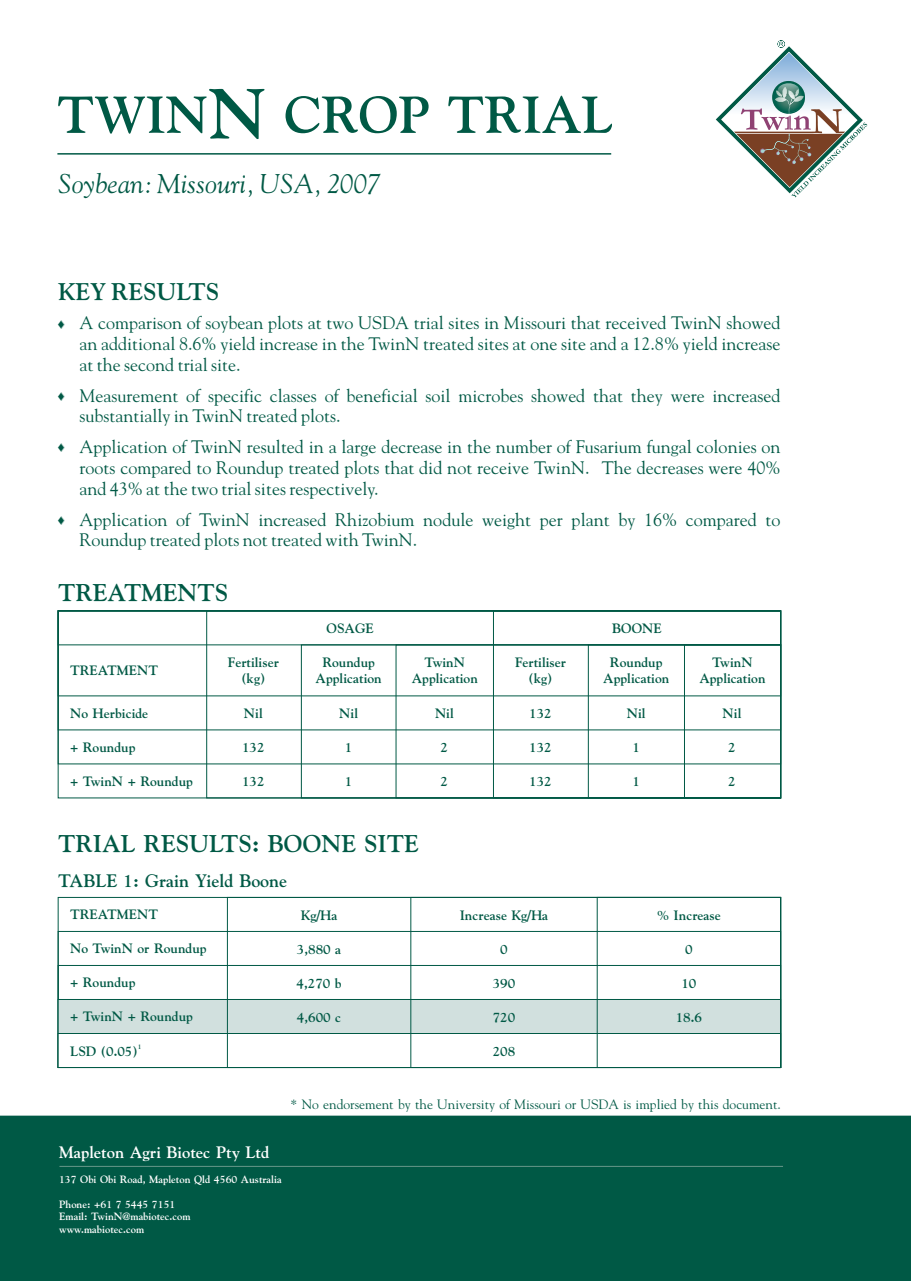
<style>
.page{position:relative;width:911px;height:1281px;background:#fff}
.page>*{position:absolute;margin:0;border:0;box-sizing:border-box;transform-origin:0 0}
.t1{font:italic 27px "Gilde";color:#005945}
.t2{font:700 24.15px "Gilde";color:#005945}
.t3{font:700 24px "Gilde";color:#005945}
.t4{font:18px/20.7px "Gilde";color:#005945;text-align:justify}
.t5{font:700 18px "Gilde";color:#005945}
.t6{font:700 16.5px "Gilde";color:#fff}
.t7{font:700 13.5px/15.8px "Gilde";color:#005945;text-align:center}
.t8{font:13.5px "Gilde";color:#005945}
.t9{font:700 10.5px/12.3px "Gilde";color:#fff}
.t10{font:700 6.75px "Gilde";color:#005945}
</style>
<div class="page">
<svg style="left:58px;top:89px;width:405px;height:50px"></svg>
<svg style="left:463px;top:95px;width:405px;height:60px"></svg>
<hr style="left:57px;top:153px;width:554px;height:2px;background:#005945">
<svg style="left:715px;top:40px;width:152px;height:158px"></svg>
<div style="left:58px;top:610px;width:723px;height:154px;border:1px solid #005945"></div>
<div style="left:588px;top:644px;width:193px;height:154px;border:1px solid #005945"></div>
<div style="left:684px;top:644px;width:97px;height:154px;border:1px solid #005945"></div>
<div style="left:58px;top:897px;width:723px;height:171px;background:#fff;border:1px solid #005945"></div>
<div style="left:58px;top:965px;width:723px;height:103px;border:1px solid #005945"></div>
<div style="left:58px;top:999px;width:723px;height:69px;background:#d1e0de;border:1px solid #005945"></div>
<div style="left:58px;top:1033px;width:723px;height:35px;background:#fff;border:1px solid #005945"></div>
<div style="left:227px;top:897px;width:554px;height:171px;border:1px solid #005945"></div>
<div style="left:0;top:1116px;width:910px;height:165px;background:#005945"></div>
<hr style="left:59px;top:1166px;width:724px;height:1px;background:#619485">
<h1 class="t1" style="left:58px;top:167px;width:324px">Soybean: Missouri, USA, 2007</h1>
<h3 class="t3" style="left:58px;top:277px;width:163px">KEY RESULTS</h3>
<p class="t4" style="left:79px;top:313px;width:702px">A comparison of soybean plots at two USDA trial sites in Missouri that received TwinN showed an additional 8.6% yield increase in the TwinN treated sites at one site and a 12.8% yield increase at the second trial site.</p>
<p class="t4" style="left:79px;top:385px;width:702px">Measurement of specific classes of beneficial soil microbes showed that they were increased substantially in TwinN treated plots.</p>
<p class="t4" style="left:79px;top:436px;width:702px">Application of TwinN resulted in a large decrease in the number of Fusarium fungal colonies on roots compared to Roundup treated plots that did not receive TwinN. The decreases were 40% and 43% at the two trial sites respectively.</p>
<p class="t4" style="left:79px;top:509px;width:702px">Application of TwinN increased Rhizobium nodule weight per plant by 16% compared to<br>Roundup treated plots not treated with TwinN.</p>
<h2 class="t2" style="left:58px;top:578px;width:172px">TREATMENTS</h2>
<p class="t7" style="left:326px;top:620px;width:49px">OSAGE</p>
<p class="t7" style="left:612px;top:620px;width:51px">BOONE</p>
<p class="t7" style="left:70px;top:662px;width:90px">TREATMENT</p>
<p class="t7" style="left:70px;top:705px;width:80px">No Herbicide</p>
<p class="t7" style="left:70px;top:739px;width:67px">+ Roundup</p>
<p class="t7" style="left:70px;top:773px;width:124px">+ TwinN + Roundup</p>
<p class="t7" style="left:228px;top:654px;width:53px">Fertiliser (kg)</p>
<p class="t7" style="left:315px;top:654px;width:68px">Roundup<br>Application</p>
<p class="t7" style="left:244px;top:705px;width:20px">Nil</p>
<p class="t7" style="left:242px;top:739px;width:24px">132</p>
<p class="t7" style="left:242px;top:773px;width:24px">132</p>
<p class="t7" style="left:339px;top:705px;width:20px">Nil</p>
<p class="t7" style="left:345px;top:739px;width:9px">1</p>
<p class="t7" style="left:345px;top:773px;width:9px">1</p>
<p class="t7" style="left:412px;top:654px;width:68px">TwinN<br>Application</p>
<p class="t7" style="left:435px;top:705px;width:20px">Nil</p>
<p class="t7" style="left:440px;top:739px;width:9px">2</p>
<p class="t7" style="left:440px;top:773px;width:9px">2</p>
<p class="t7" style="left:515px;top:654px;width:53px">Fertiliser (kg)</p>
<p class="t7" style="left:603px;top:654px;width:68px">Roundup<br>Application</p>
<p class="t7" style="left:529px;top:705px;width:24px">132</p>
<p class="t7" style="left:529px;top:739px;width:24px">132</p>
<p class="t7" style="left:529px;top:773px;width:24px">132</p>
<p class="t7" style="left:627px;top:705px;width:20px">Nil</p>
<p class="t7" style="left:632px;top:739px;width:9px">1</p>
<p class="t7" style="left:632px;top:773px;width:9px">1</p>
<p class="t7" style="left:699px;top:654px;width:68px">TwinN<br>Application</p>
<p class="t7" style="left:722px;top:705px;width:20px">Nil</p>
<p class="t7" style="left:728px;top:739px;width:9px">2</p>
<p class="t7" style="left:728px;top:773px;width:9px">2</p>
<h2 class="t2" style="left:58px;top:829px;width:362px">TRIAL RESULTS: BOONE SITE</h2>
<p class="t5" style="left:58px;top:870px;width:230px">TABLE 1: Grain Yield Boone</p>
<p class="t7" style="left:70px;top:907px;width:90px">TREATMENT</p>
<p class="t7" style="left:70px;top:941px;width:138px">No TwinN or Roundup</p>
<p class="t7" style="left:70px;top:975px;width:67px">+ Roundup</p>
<p class="t7" style="left:70px;top:1009px;width:124px">+ TwinN + Roundup</p>
<p class="t10" style="left:138px;top:1043px;width:5px">1</p>
<p class="t7" style="left:70px;top:1043px;width:69px">LSD (0.05)</p>
<p class="t7" style="left:301px;top:907px;width:38px">Kg/Ha</p>
<p class="t7" style="left:297px;top:941px;width:46px">3,880 a</p>
<p class="t7" style="left:296px;top:975px;width:47px">4,270 b</p>
<p class="t7" style="left:297px;top:1009px;width:46px">4,600 c</p>
<p class="t7" style="left:459px;top:907px;width:90px">Increase Kg/Ha</p>
<p class="t7" style="left:500px;top:941px;width:9px">0</p>
<p class="t7" style="left:492px;top:975px;width:24px">390</p>
<p class="t7" style="left:492px;top:1009px;width:24px">720</p>
<p class="t7" style="left:492px;top:1043px;width:24px">208</p>
<p class="t7" style="left:657px;top:907px;width:65px">% Increase</p>
<p class="t7" style="left:685px;top:941px;width:9px">0</p>
<p class="t7" style="left:681px;top:975px;width:17px">10</p>
<p class="t7" style="left:675px;top:1009px;width:28px">18.6</p>
<p class="t8" style="left:291px;top:1096px;width:492px">* No endorsement by the University of Missouri or USDA is implied by this document.</p>
<p class="t6" style="left:59px;top:1142px;width:212px">Mapleton Agri Biotec Pty Ltd</p>
<p class="t9" style="left:59px;top:1173px;width:224px">137 Obi Obi Road, Mapleton Qld 4560 Australia</p>
<p class="t9" style="left:59px;top:1198px;width:133px">Phone: +61 7 5445 7151<br>Email: TwinN@mabiotec.com www.mabiotec.com</p>
</div>
